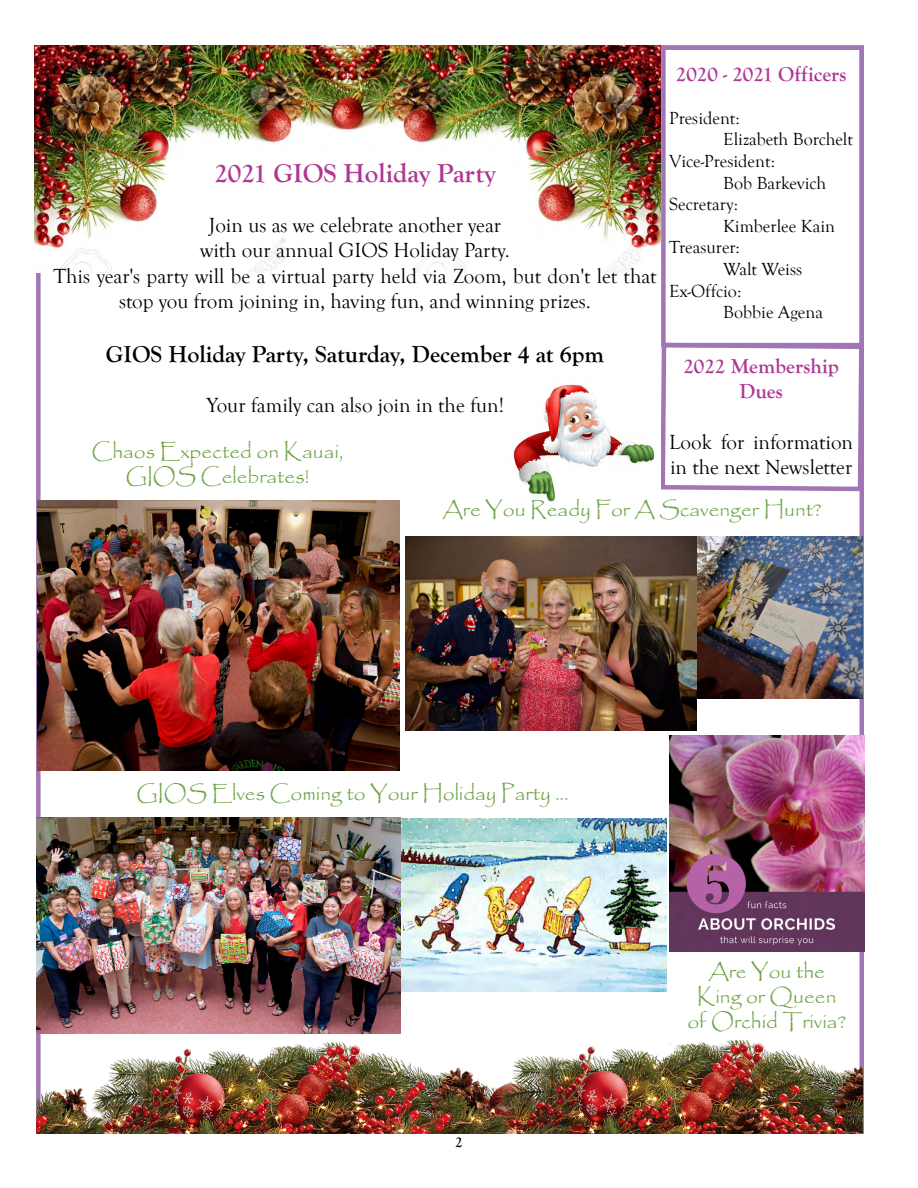
<style>
.page{position:relative;width:918px;height:1188px;background:#fff}
.page>*{position:absolute;margin:0;border:0;box-sizing:border-box;transform-origin:0 0}
.t1{font:700 27px "Goudy Old Style T";color:#ad3794}
.t2{font:700 24px "Goudy Old Style T";color:#000}
.t3{font:21px/25.2px "Goudy Old Style T";color:#000}
.t4{font:21px/25.2px "Papyrus";color:#6ba242;text-align:center}
.t5{font:700 21px/25.2px "Goudy Old Style T";color:#ad3794;text-align:center}
.t6{font:18px "Goudy Old Style T";color:#000}
.t7{font:700 15px "Goudy Old Style T";color:#000}
</style>
<div class="page">
<svg style="left:661px;top:347px;width:203px;height:146px"></svg>
<div style="left:661px;top:45px;width:203px;height:302px;border:4px solid #a077b4"></div>
<img style="left:35px;top:45px;width:626px;height:227px">
<img style="left:36px;top:1026px;width:826px;height:107px">
<img style="left:696px;top:536px;width:166px;height:162px">
<img style="left:405px;top:536px;width:291px;height:195px">
<img style="left:669px;top:736px;width:195px;height:216px">
<img style="left:38px;top:500px;width:362px;height:270px">
<img style="left:401px;top:818px;width:266px;height:173px">
<img style="left:36px;top:817px;width:365px;height:216px">
<img style="left:513px;top:384px;width:142px;height:119px">
<p class="t1" style="left:214px;top:158px;width:283px">2021 GIOS Holiday Party</p>
<p class="t3" style="left:54px;top:213px;width:605px;text-align:center">Join us as we celebrate another year<br>with our annual GIOS Holiday Party.<br>This year's party will be a virtual party held via Zoom, but don't let that stop you from joining in, having fun, and winning prizes.</p>
<p class="t2" style="left:106px;top:340px;width:500px">GIOS Holiday Party, Saturday, December 4 at 6pm</p>
<p class="t3" style="left:206px;top:393px;width:299px">Your family can also join in the fun!</p>
<p class="t4" style="left:91px;top:438px;width:253px">Chaos Expected on Kauai,<br>GIOS Celebrates!</p>
<p class="t5" style="left:676px;top:61px;width:172px">2020 - 2021 Officers</p>
<p class="t6" style="left:669px;top:108px;width:72px">President:</p>
<p class="t6" style="left:723px;top:130px;width:131px">Elizabeth Borchelt</p>
<p class="t6" style="left:669px;top:151px;width:107px">Vice-President:</p>
<p class="t6" style="left:723px;top:173px;width:104px">Bob Barkevich</p>
<p class="t6" style="left:669px;top:194px;width:70px">Secretary:</p>
<p class="t6" style="left:723px;top:216px;width:113px">Kimberlee Kain</p>
<p class="t6" style="left:669px;top:238px;width:72px">Treasurer:</p>
<p class="t6" style="left:723px;top:259px;width:80px">Walt Weiss</p>
<p class="t6" style="left:669px;top:281px;width:74px">Ex-Offcio:</p>
<p class="t6" style="left:723px;top:302px;width:101px">Bobbie Agena</p>
<p class="t5" style="left:683px;top:354px;width:157px">2022 Membership<br>Dues</p>
<p class="t3" style="left:669px;top:430px;width:185px">Look for information in the next Newsletter</p>
<p class="t4" style="left:442px;top:496px;width:381px">Are You Ready For A Scavenger Hunt?</p>
<p class="t4" style="left:137px;top:780px;width:433px">GIOS Elves Coming to Your Holiday Party ...</p>
<p class="t7" style="left:455px;top:1134px;width:9px">2</p>
<p class="t4" style="left:687px;top:958px;width:160px">Are You the<br>King or Queen of Orchid Trivia?</p>
</div>
